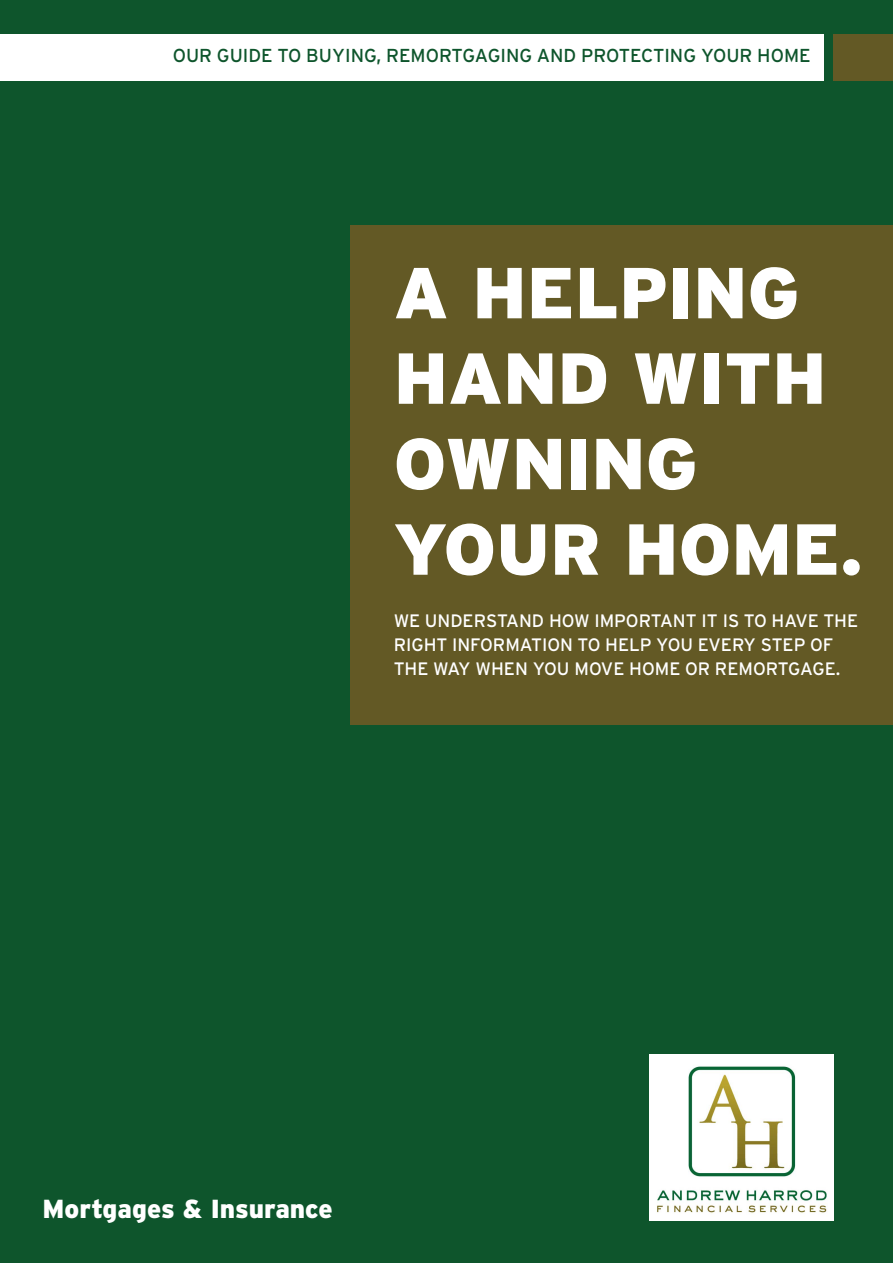
<style>
.page{position:relative;width:893px;height:1263px;background:#0e552c}
.page>*{position:absolute;margin:0;border:0;box-sizing:border-box;transform-origin:0 0}
.t1{font:900 72px/85.5px "Interstate";color:#fff}
.t2{font:900 26.1px "Interstate";color:#fff}
.t3{font:18.75px "Interstate";color:#0e552c}
.t4{font:18px/24px "Interstate";color:#fff}
</style>
<div class="page">
<div style="left:833px;top:34px;width:60px;height:47px;background:#635925"></div>
<div style="left:0;top:34px;width:824px;height:47px;background:#fff"></div>
<div style="left:350px;top:225px;width:543px;height:500px;background:#635925"></div>
<img style="left:649px;top:1055px;width:184px;height:165px">
<p class="t3" style="left:173px;top:45px;width:639px">OUR GUIDE TO BUYING, REMORTGAGING AND PROTECTING YOUR HOME</p>
<h1 class="t1" style="left:394px;top:251px;width:471px">A HELPING<br>HAND WITH<br>OWNING<br>YOUR HOME.</h1>
<p class="t4" style="left:394px;top:609px;width:466px">WE UNDERSTAND HOW IMPORTANT IT IS TO HAVE THE<br>RIGHT INFORMATION TO HELP YOU EVERY STEP OF<br>THE WAY WHEN YOU MOVE HOME OR REMORTGAGE.</p>
<h2 class="t2" style="left:43px;top:1193px;width:292px">Mortgages &amp; Insurance</h2>
</div>
